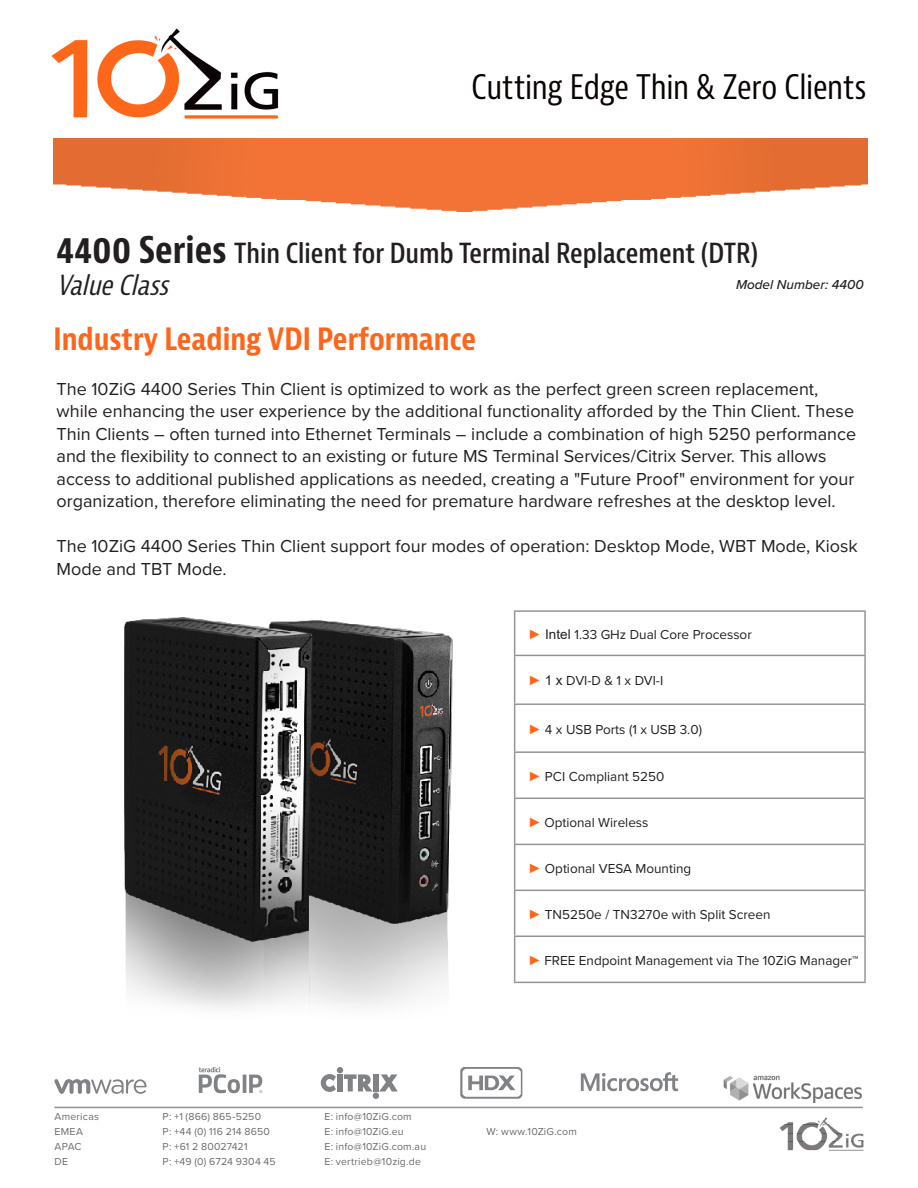
<style>
.page{position:relative;width:918px;height:1188px;background:#fff}
.page>*{position:absolute;margin:0;border:0;box-sizing:border-box;transform-origin:0 0}
.t1{font:condensed 33px "Bernina Sans";letter-spacing:-.01em;color:#080302}
.t2{font:700 condensed 30px "Bernina Sans";color:#ff661c}
.t3{font:600 condensed 27px "Bernina Sans";color:#231f20}
.t4{font:italic condensed 27px "Bernina Sans";color:#231f20}
.t5{font:18px/22.5px "Proxima Nova";color:#231f20}
.t6{font:13.5px "Proxima Nova";color:#231f20}
.t7{font:italic 500 13.5px "Proxima Nova";color:#231f20}
.t8{font:10.5px "Proxima Nova";letter-spacing:.02em;color:#231f20}
.t9{font:10.5px "Proxima Nova";color:#231f20}
.s1{font-weight:700;font-size:36px}
.s2{font-family:"Arial";color:#ff661c}
.s3{font-family:"Arial"}
</style>
<div class="page">
<svg style="left:515px;top:612px;width:349px;height:43px"></svg>
<svg style="left:515px;top:656px;width:349px;height:326px"></svg>
<hr style="left:514px;top:610px;width:352px;height:2px;background:#939598">
<hr style="left:514px;top:612px;width:1px;height:43px;background:#939598">
<hr style="left:864px;top:612px;width:2px;height:43px;background:#939598">
<hr style="left:514px;top:655px;width:352px;height:1px;background:#939598">
<hr style="left:514px;top:656px;width:1px;height:47px;background:#939598">
<hr style="left:864px;top:656px;width:2px;height:47px;background:#939598">
<hr style="left:514px;top:703px;width:352px;height:2px;background:#939598">
<hr style="left:514px;top:705px;width:1px;height:46px;background:#939598">
<hr style="left:864px;top:705px;width:2px;height:46px;background:#939598">
<hr style="left:514px;top:751px;width:352px;height:2px;background:#939598">
<hr style="left:514px;top:753px;width:1px;height:45px;background:#939598">
<hr style="left:864px;top:753px;width:2px;height:45px;background:#939598">
<hr style="left:514px;top:798px;width:352px;height:1px;background:#939598">
<hr style="left:514px;top:799px;width:1px;height:45px;background:#939598">
<hr style="left:864px;top:799px;width:2px;height:45px;background:#939598">
<hr style="left:514px;top:844px;width:352px;height:1px;background:#939598">
<hr style="left:514px;top:845px;width:1px;height:45px;background:#939598">
<hr style="left:864px;top:845px;width:2px;height:45px;background:#939598">
<hr style="left:514px;top:890px;width:352px;height:1px;background:#939598">
<hr style="left:514px;top:891px;width:1px;height:45px;background:#939598">
<hr style="left:864px;top:891px;width:2px;height:45px;background:#939598">
<hr style="left:514px;top:936px;width:352px;height:1px;background:#939598">
<hr style="left:514px;top:937px;width:1px;height:45px;background:#939598">
<hr style="left:864px;top:937px;width:2px;height:45px;background:#939598">
<hr style="left:514px;top:982px;width:352px;height:1px;background:#939598">
<img style="left:51px;top:28px;width:228px;height:91px">
<img style="left:53px;top:139px;width:815px;height:72px">
<hr style="left:54px;top:1107px;width:809px;height:1px;background:#231f20">
<img style="left:779px;top:1117px;width:85px;height:34px">
<svg style="left:54px;top:1079px;width:93px;height:15px"></svg>
<svg style="left:321px;top:1067px;width:77px;height:32px"></svg>
<svg style="left:460px;top:1067px;width:62px;height:32px"></svg>
<img style="left:498px;top:1076px;width:17px;height:14px">
<svg style="left:199px;top:1067px;width:63px;height:26px"></svg>
<svg style="left:581px;top:1072px;width:97px;height:19px"></svg>
<img style="left:723px;top:1075px;width:139px;height:28px">
<img style="left:124px;top:618px;width:329px;height:391px">
<p class="t1" style="left:472px;top:67px;width:397px">Cutting Edge Thin &amp; Zero Clients</p>
<p class="t3" style="left:57px;top:237px;width:703px"><span class="s1">4400 Series</span> Thin Client for Dumb Terminal Replacement (DTR)</p>
<p class="t4" style="left:57px;top:268px;width:121px">ValueClass</p>
<p class="t7" style="left:736px;top:275px;width:129px">Model Number: 4400</p>
<p class="t2" style="left:53px;top:320px;width:424px">Industry Leading VDI Performance</p>
<p class="t5" style="left:57px;top:377px;width:801px">The 10ZiG 4400 Series Thin Client is optimized to work as the perfect green screen replacement, while enhancing the user experience by the additional functionality afforded by the Thin Client. These Thin Clients – often turned into Ethernet Terminals – include a combination of high 5250 performance and the flexibility to connect to an existing or future MS Terminal Services/Citrix Server. This allows access to additional published applications as needed, creating a "Future Proof" environment for your organization, therefore eliminating the need for premature hardware refreshes at the desktop level.</p>
<p class="t5" style="left:57px;top:534px;width:803px">The 10ZiG 4400 Series Thin Client support four modes of operation: Desktop Mode, WBT Mode, Kiosk<br>Mode and TBT Mode.</p>
<p class="t6" style="left:528px;top:624px;width:225px"><span class="s2">►</span> <span class="s3">Intel</span> 1.33 GHz Dual Core Processor</p>
<p class="t6" style="left:528px;top:671px;width:137px"><span class="s2">►</span> <span class="s3">1 x</span> DVI-D &amp; 1 x DVI-I</p>
<p class="t6" style="left:528px;top:719px;width:175px"><span class="s2">►</span> 4 x USB Ports (1 x USB 3.0)</p>
<p class="t6" style="left:528px;top:766px;width:138px"><span class="s2">►</span> PCI Compliant 5250</p>
<p class="t6" style="left:528px;top:812px;width:122px"><span class="s2">►</span> Optional Wireless</p>
<p class="t6" style="left:528px;top:858px;width:165px"><span class="s2">►</span> Optional VESA Mounting</p>
<p class="t6" style="left:528px;top:904px;width:244px"><span class="s2">►</span> TN5250e / TN3270e with Split Screen</p>
<p class="t6" style="left:528px;top:950px;width:332px"><span class="s2">►</span> FREE Endpoint Management via The 10ZiG Manager™</p>
<p class="t8" style="left:55px;top:1109px;width:46px">Americas</p>
<p class="t8" style="left:163px;top:1109px;width:100px">P: +1 (866) 865-5250</p>
<p class="t8" style="left:325px;top:1109px;width:89px">E: info@10ZiG.com</p>
<p class="t8" style="left:55px;top:1124px;width:30px">EMEA</p>
<p class="t8" style="left:163px;top:1124px;width:109px">P: +44 (0) 116 214 8650</p>
<p class="t8" style="left:325px;top:1124px;width:81px">E: info@10ZiG.eu</p>
<p class="t8" style="left:487px;top:1124px;width:92px">W: www.10ZiG.com</p>
<p class="t8" style="left:55px;top:1139px;width:29px">APAC</p>
<p class="t9" style="left:163px;top:1139px;width:87px">P: +61 2 80027421</p>
<p class="t8" style="left:325px;top:1139px;width:103px">E: info@10ZiG.com.au</p>
<p class="t8" style="left:55px;top:1154px;width:15px">DE</p>
<p class="t8" style="left:163px;top:1154px;width:115px">P: +49 (0) 6724 9304 45</p>
<p class="t8" style="left:325px;top:1154px;width:98px">E: vertrieb@10zig.de</p>
</div>
